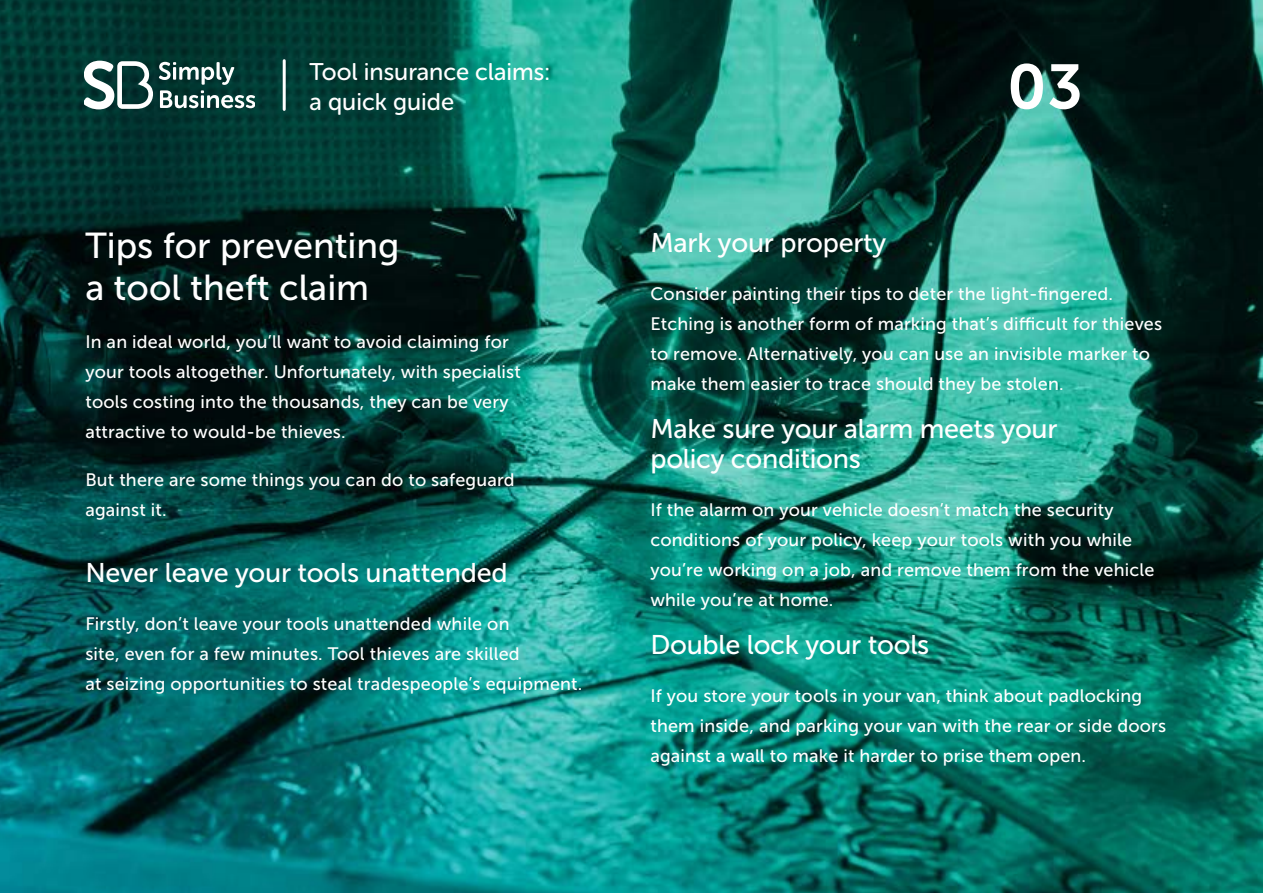
<style>
.page{position:relative;width:1263px;height:893px;background:#fff}
.page>*{position:absolute;margin:0;border:0;box-sizing:border-box;transform-origin:0 0}
.t1{font:62.55px "Museo Sans 700";color:#fff}
.t2{font:36px/42px "Museo Sans 500";color:#fff}
.t3{font:27px/30px "Museo Sans 500";letter-spacing:-.01em;color:#fff}
.t4{font:24px/30px "Museo Sans Rounded 500";color:#fff}
.t5{font:18px/30px "Museo Sans 500";letter-spacing:.01em;color:#fff}
</style>
<div class="page">
<img style="left:0;top:0;width:1263px;height:893px">
<svg style="left:159px;top:62px;width:95px;height:46px"></svg>
<svg style="left:85px;top:61px;width:68px;height:48px"></svg>
<hr style="left:283px;top:61px;width:3px;height:48px;background:#fff">
<h3 class="t4" style="left:310px;top:57px;width:242px">Tool insurance claims: a quick guide</h3>
<h1 class="t1" style="left:1007px;top:52px;width:77px">03</h1>
<h2 class="t2" style="left:85px;top:225px;width:316px">Tips for preventing a tool theft claim</h2>
<p class="t5" style="left:85px;top:327px;width:437px">In an ideal world, you’ll want to avoid claiming for your tools altogether. Unfortunately, with specialist tools costing into the thousands, they can be very attractive to would-be thieves.</p>
<p class="t5" style="left:85px;top:465px;width:431px">But there are some things you can do to safeguard against it.</p>
<h3 class="t3" style="left:85px;top:558px;width:424px">Never leave your tools unattended</h3>
<p class="t5" style="left:85px;top:609px;width:499px">Firstly, don’t leave your tools unattended while on<br>site, even for a few minutes. Tool thieves are skilled<br>at seizing opportunities to steal tradespeople’s equipment.</p>
<h3 class="t3" style="left:650px;top:228px;width:237px">Mark your property</h3>
<p class="t5" style="left:650px;top:279px;width:513px">Consider painting their tips to deter the light-fingered.<br>Etching is another form of marking that’s difficult for thieves to remove. Alternatively, you can use an invisible marker to make them easier to trace should they be stolen.</p>
<h3 class="t3" style="left:650px;top:414px;width:409px">Make sure your alarm meets your policy conditions</h3>
<p class="t5" style="left:650px;top:495px;width:505px">If the alarm on your vehicle doesn’t match the security conditions of your policy, keep your tools with you while you’re working on a job, and remove them from the vehicle while you’re at home.</p>
<h3 class="t3" style="left:650px;top:630px;width:280px">Double lock your tools</h3>
<p class="t5" style="left:650px;top:681px;width:517px">If you store your tools in your van, think about padlocking them inside, and parking your van with the rear or side doors against a wall to make it harder to prise them open.</p>
</div>
